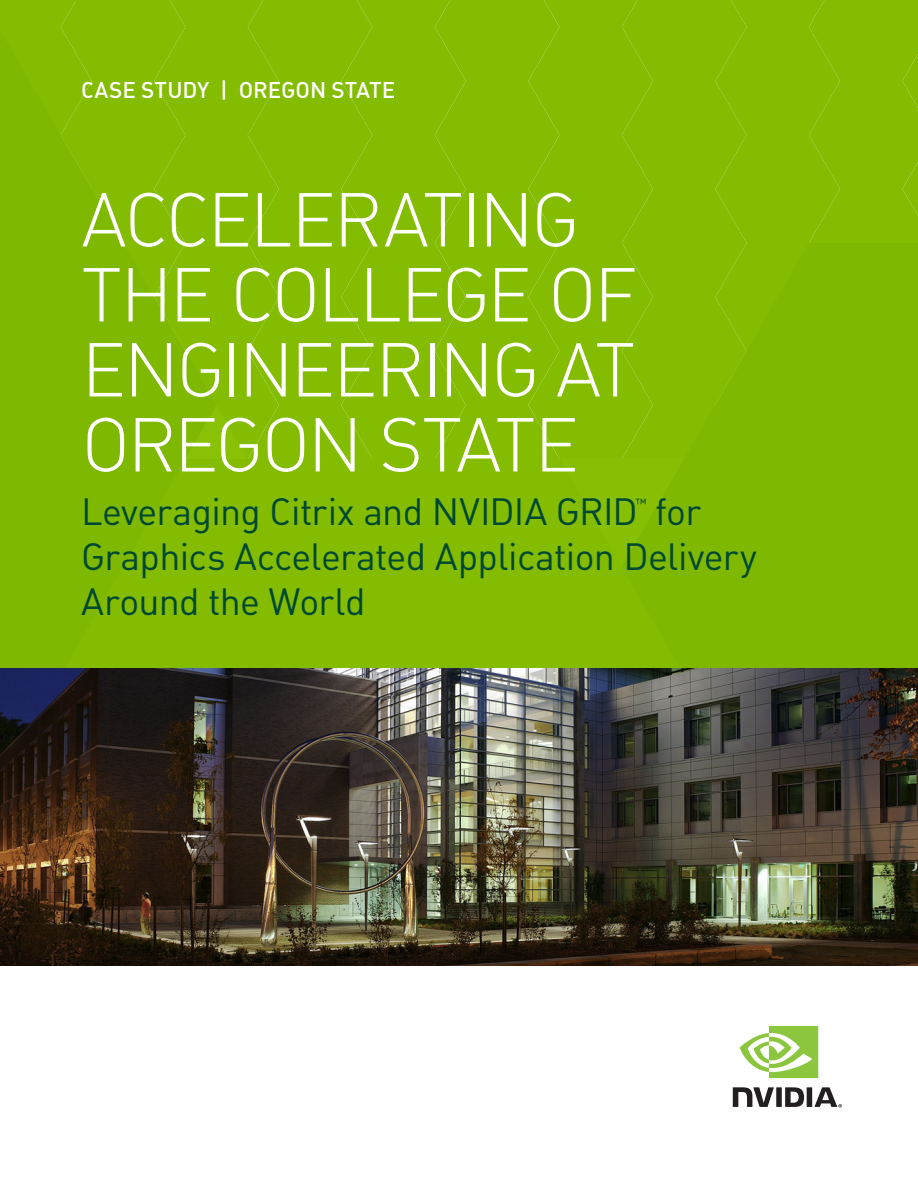
<style>
.page{position:relative;width:918px;height:1188px;background:#fff}
.page>*{position:absolute;margin:0;border:0;box-sizing:border-box;transform-origin:0 0}
.Cover_Title{font:300 75px/75px "DIN Pro";letter-spacing:-.04em;color:#fff}
.Subtitle{font:37.5px/45px "DIN Pro";letter-spacing:-.02em;color:#004833}
.Cover_Folios{font:500 22.5px "DIN Pro";letter-spacing:-.005em;color:#fff}
.Subtitle-2{font:13.05px "DIN Pro";color:#004833}
</style>
<div class="page">
<svg style="left:733px;top:1087px;width:109px;height:21px"></svg>
<svg style="left:740px;top:1026px;width:78px;height:52px"></svg>
<div style="left:0;top:0;width:918px;height:459px;background:#83bc00"></div>
<div style="left:217px;top:459px;width:405px;height:209px;background:#83bc00"></div>
<div style="left:622px;top:243px;width:296px;height:425px;background:#7eb800"></div>
<div style="left:0;top:7px;width:217px;height:661px;background:#7eb800"></div>
<img style="left:0;top:668px;width:918px;height:297px">
<p class="Cover_Folios" style="left:81px;top:75px;width:316px">CASE STUDY | OREGON STATE</p>
<p class="Cover_Title" style="left:81px;top:179px;width:557px">ACCELERATING<br>THE COLLEGE OF<br>ENGINEERING AT<br>OREGON STATE</p>
<p class="Subtitle" style="left:81px;top:487px;width:558px">Leveraging Citrix and NVIDIA GRID</p>
<p class="Subtitle-2" style="left:635px;top:495px;width:13px">™</p>
<p class="Subtitle" style="left:81px;top:487px;width:677px;text-indent:574px">for<br>Graphics Accelerated Application Delivery<br>Around the World</p>
</div>
